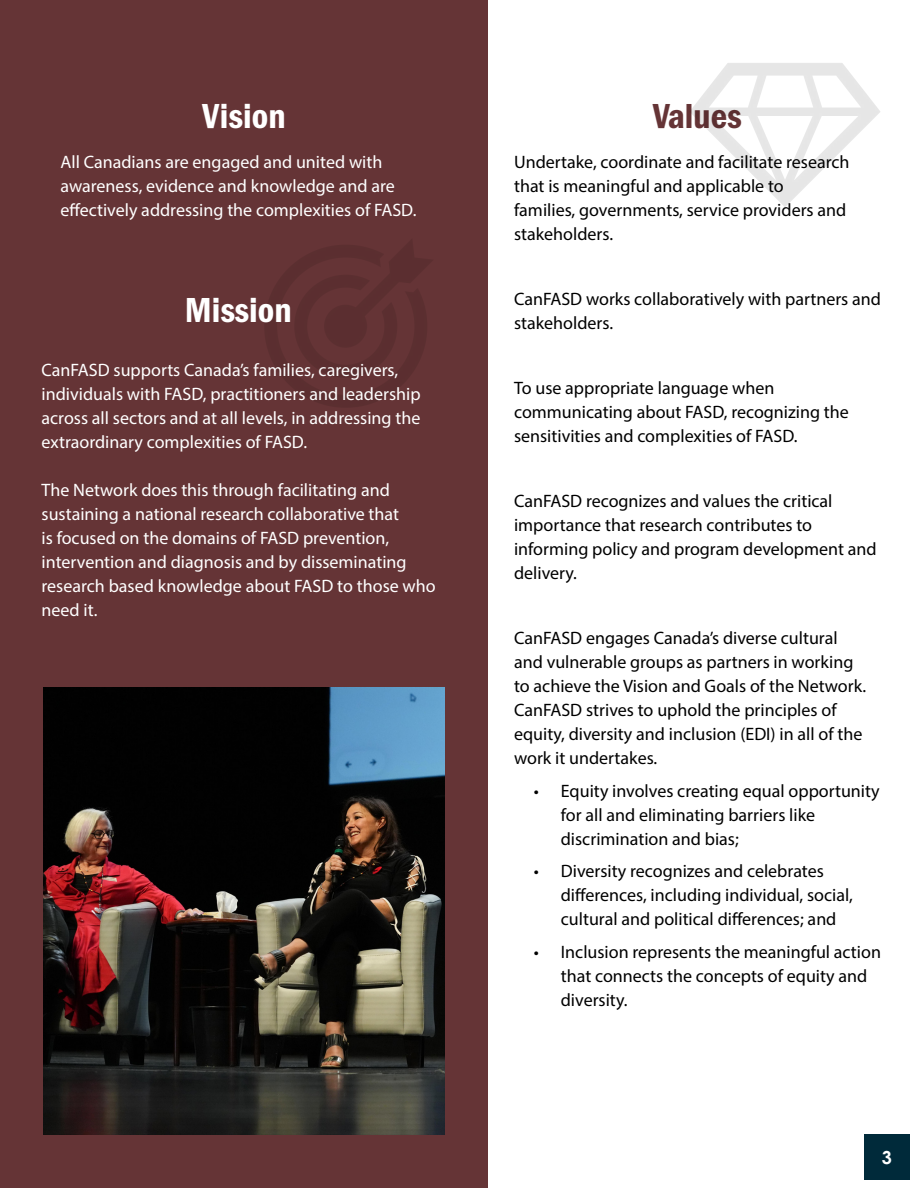
<style>
.page{position:relative;width:918px;height:1188px;background:#fff}
.page>*{position:absolute;margin:0;border:0;box-sizing:border-box;transform-origin:0 0}
.t1{font:36px "Franklin Gothic LT Pro Cn Dm";color:#fff}
.t2{font:36px "Franklin Gothic LT Pro Cn Dm";color:#653436}
.t3{font:18px/24px "Myriad Pro";color:#000}
.t4{font:18px/24px "Myriad Pro";color:#fff}
.t5{font:700 18px "Century Gothic Pro";color:#fff}
</style>
<div class="page">
<div style="left:864px;top:1134px;width:46px;height:46px;background:#002a3a"></div>
<div style="left:0;top:0;width:488px;height:1188px;background:#653436"></div>
<img style="left:44px;top:687px;width:400px;height:448px">
<img style="left:690px;top:63px;width:190px;height:144px">
<h1 class="t1" style="left:202px;top:96px;width:85px">Vision</h1>
<p class="t4" style="left:61px;top:150px;width:357px">All Canadians are engaged and united with awareness, evidence and knowledge and are effectively addressing the complexities of FASD.</p>
<p class="t3" style="left:514px;top:150px;width:337px">Undertake, coordinate and facilitate research that is meaningful and applicable to families, governments, service providers and stakeholders.</p>
<h1 class="t2" style="left:653px;top:96px;width:90px">Values</h1>
<h1 class="t1" style="left:185px;top:290px;width:108px">Mission</h1>
<p class="t4" style="left:42px;top:358px;width:381px">CanFASD supports Canada’s families, caregivers, individuals with FASD, practitioners and leadership across all sectors and at all levels, in addressing the extraordinary complexities of FASD.</p>
<p class="t4" style="left:42px;top:478px;width:396px">The Network does this through facilitating and sustaining a national research collaborative that<br>is focused on the domains of FASD prevention, intervention and diagnosis and by disseminating research based knowledge about FASD to those who need it.</p>
<p class="t3" style="left:514px;top:287px;width:368px">CanFASD works collaboratively with partners and stakeholders.</p>
<p class="t3" style="left:514px;top:376px;width:336px">To use appropriate language when communicating about FASD, recognizing the sensitivities and complexities of FASD.</p>
<p class="t3" style="left:514px;top:489px;width:364px">CanFASD recognizes and values the critical importance that research contributes to informing policy and program development and delivery.</p>
<p class="t3" style="left:514px;top:626px;width:354px">CanFASD engages Canada’s diverse cultural and vulnerable groups as partners in working to achieve the Vision and Goals of the Network.<br>CanFASD strives to uphold the principles of equity, diversity and inclusion (EDI) in all of the work it undertakes.</p>
<p class="t3" style="left:561px;top:778px;width:320px;text-indent:-27px">• Equity involves creating equal opportunity for all and eliminating barriers like discrimination and bias;</p>
<p class="t3" style="left:561px;top:859px;width:294px;text-indent:-27px">• Diversity recognizes and celebrates differences, including individual, social, cultural and political differences; and</p>
<p class="t3" style="left:561px;top:939px;width:322px;text-indent:-27px">• Inclusion represents the meaningful action that connects the concepts of equity and diversity.</p>
<p class="t5" style="left:882px;top:1146px;width:12px">3</p>
</div>
